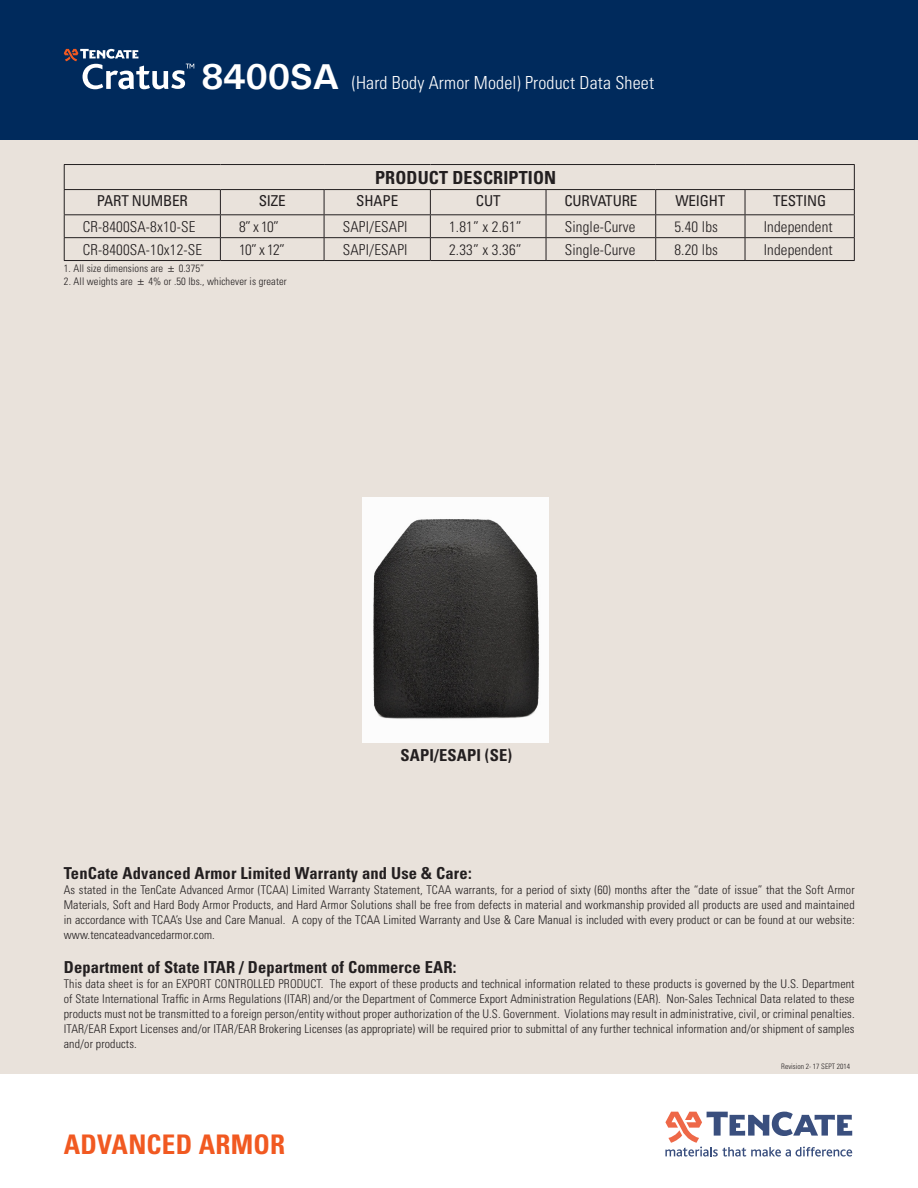
<style>
.page{position:relative;width:918px;height:1188px;background:#fff}
.page>*{position:absolute;margin:0;border:0;box-sizing:border-box;transform-origin:0 0}
.t1{font:700 36px "Univers";letter-spacing:-.01em;color:#fff}
.Hoofdkop{font:700 condensed 27px "Univers LT Std";letter-spacing:.01em;color:#f15921}
.t2{font:300 condensed 18px "Univers LT Std";letter-spacing:.01em;color:#fff}
.t3{font:700 condensed 18px "Univers LT Std";letter-spacing:.01em;color:#231f20}
.t4{font:700 condensed 16.5px "Univers LT Std";letter-spacing:.01em;color:#231f20}
.t5{font:300 condensed 15px "Univers LT Std";letter-spacing:.01em;color:#231f20}
.t6{font:condensed 15px "Univers LT Std";letter-spacing:-.01em;color:#231f20}
.t7{font:300 condensed 12px/15px "Univers LT Std";letter-spacing:.01em;color:#231f20;text-align:justify}
.t8{font:300 condensed 10.5px "Univers LT Std";letter-spacing:.01em;color:#231f20}
.t9{font:300 condensed 7.5px "Univers LT Std";color:#231f20}
.s1{font-family:"Univers";font-weight:500;font-stretch:normal}
</style>
<div class="page">
<div style="left:0;top:0;width:918px;height:140px;background:#002a5c"></div>
<div style="left:0;top:140px;width:918px;height:934px;background:#e9e2db"></div>
<hr style="left:64px;top:164px;width:156px;height:1px;background:#231f20">
<hr style="left:220px;top:164px;width:104px;height:1px;background:#231f20">
<hr style="left:324px;top:164px;width:106px;height:1px;background:#231f20">
<hr style="left:430px;top:164px;width:116px;height:1px;background:#231f20">
<hr style="left:546px;top:164px;width:110px;height:1px;background:#231f20">
<hr style="left:656px;top:164px;width:89px;height:1px;background:#231f20">
<hr style="left:745px;top:164px;width:110px;height:1px;background:#231f20">
<hr style="left:64px;top:189px;width:156px;height:1px;background:#231f20">
<hr style="left:220px;top:189px;width:104px;height:1px;background:#231f20">
<hr style="left:324px;top:189px;width:106px;height:1px;background:#231f20">
<hr style="left:430px;top:189px;width:116px;height:1px;background:#231f20">
<hr style="left:546px;top:189px;width:110px;height:1px;background:#231f20">
<hr style="left:656px;top:189px;width:89px;height:1px;background:#231f20">
<hr style="left:745px;top:189px;width:110px;height:1px;background:#231f20">
<hr style="left:64px;top:214px;width:156px;height:1px;background:#231f20">
<hr style="left:220px;top:214px;width:104px;height:1px;background:#231f20">
<hr style="left:324px;top:214px;width:106px;height:1px;background:#231f20">
<hr style="left:430px;top:214px;width:116px;height:1px;background:#231f20">
<hr style="left:546px;top:214px;width:110px;height:1px;background:#231f20">
<hr style="left:656px;top:214px;width:89px;height:1px;background:#231f20">
<hr style="left:745px;top:214px;width:110px;height:1px;background:#231f20">
<hr style="left:64px;top:237px;width:156px;height:1px;background:#231f20">
<svg style="left:64px;top:165px;width:1px;height:95px"></svg>
<hr style="left:220px;top:237px;width:104px;height:1px;background:#231f20">
<svg style="left:220px;top:190px;width:1px;height:70px"></svg>
<hr style="left:324px;top:237px;width:106px;height:1px;background:#231f20">
<svg style="left:324px;top:190px;width:1px;height:70px"></svg>
<hr style="left:430px;top:237px;width:116px;height:1px;background:#231f20">
<svg style="left:430px;top:190px;width:1px;height:70px"></svg>
<hr style="left:546px;top:237px;width:110px;height:1px;background:#231f20">
<svg style="left:546px;top:190px;width:1px;height:70px"></svg>
<hr style="left:656px;top:237px;width:89px;height:1px;background:#231f20">
<svg style="left:655px;top:190px;width:1px;height:70px"></svg>
<hr style="left:745px;top:237px;width:110px;height:1px;background:#231f20">
<svg style="left:745px;top:190px;width:1px;height:70px"></svg>
<svg style="left:854px;top:165px;width:1px;height:95px"></svg>
<hr style="left:64px;top:260px;width:156px;height:1px;background:#231f20">
<hr style="left:220px;top:260px;width:104px;height:1px;background:#231f20">
<hr style="left:324px;top:260px;width:106px;height:1px;background:#231f20">
<hr style="left:430px;top:260px;width:116px;height:1px;background:#231f20">
<hr style="left:546px;top:260px;width:110px;height:1px;background:#231f20">
<hr style="left:656px;top:260px;width:89px;height:1px;background:#231f20">
<hr style="left:745px;top:260px;width:110px;height:1px;background:#231f20">
<svg style="left:665px;top:1112px;width:187px;height:45px"></svg>
<svg style="left:64px;top:49px;width:130px;height:40px"></svg>
<img style="left:363px;top:498px;width:186px;height:244px">
<p class="t1" style="left:201px;top:54px;width:140px">8400SA</p>
<p class="t2" style="left:352px;top:72px;width:304px">(Hard Body Armor Model) Product Data Sheet</p>
<p class="t3" style="left:375px;top:166px;width:183px">PRODUCT DESCRIPTION</p>
<p class="t6" style="left:97px;top:192px;width:93px">PART NUMBER</p>
<p class="t6" style="left:259px;top:192px;width:29px">SIZE</p>
<p class="t6" style="left:356px;top:192px;width:43px">SHAPE</p>
<p class="t6" style="left:476px;top:192px;width:26px">CUT</p>
<p class="t6" style="left:564px;top:192px;width:74px">CURVATURE</p>
<p class="t6" style="left:675px;top:192px;width:52px">WEIGHT</p>
<p class="t6" style="left:773px;top:192px;width:55px">TESTING</p>
<p class="t5" style="left:83px;top:217px;width:114px">CR-8400SA-8x10-SE</p>
<p class="t5" style="left:239px;top:217px;width:41px">8” x 10”</p>
<p class="t5" style="left:343px;top:217px;width:66px">SAPI/ESAPI</p>
<p class="t5" style="left:449px;top:217px;width:74px">1.81” x 2.61”</p>
<p class="t5" style="left:565px;top:217px;width:72px">Single-Curve</p>
<p class="t5" style="left:674px;top:217px;width:45px">5.40 lbs</p>
<p class="t5" style="left:764px;top:217px;width:70px">Independent</p>
<p class="t5" style="left:83px;top:240px;width:121px">CR-8400SA-10x12-SE</p>
<p class="t5" style="left:239px;top:240px;width:48px">10” x 12”</p>
<p class="t5" style="left:343px;top:240px;width:66px">SAPI/ESAPI</p>
<p class="t5" style="left:449px;top:240px;width:74px">2.33” x 3.36”</p>
<p class="t5" style="left:565px;top:240px;width:72px">Single-Curve</p>
<p class="t5" style="left:674px;top:240px;width:45px">8.20 lbs</p>
<p class="t5" style="left:764px;top:240px;width:70px">Independent</p>
<p class="t8" style="left:64px;top:262px;width:142px">1. All size dimensions are <span class="s1">±</span> 0.375”</p>
<p class="t8" style="left:64px;top:275px;width:224px">2. All weights are <span class="s1">±</span> 4% or .50 lbs., whichever is greater</p>
<p class="t4" style="left:401px;top:745px;width:113px">SAPI/ESAPI (SE)</p>
<p class="t4" style="left:64px;top:863px;width:409px">TenCate Advanced Armor Limited Warranty and Use &amp; Care:</p>
<p class="t7" style="left:64px;top:883px;width:792px">As stated in the TenCate Advanced Armor (TCAA) Limited Warranty Statement, TCAA warrants, for a period of sixty (60) months after the “date of issue” that the Soft Armor Materials, Soft and Hard Body Armor Products, and Hard Armor Solutions shall be free from defects in material and workmanship provided all products are used and maintained in accordance with TCAA’s Use and Care Manual. A copy of the TCAA Limited Warranty and Use &amp; Care Manual is included with every product or can be found at our website: www.tencateadvancedarmor.com.</p>
<p class="t4" style="left:64px;top:957px;width:394px">Department of State ITAR / Department of Commerce EAR:</p>
<p class="t7" style="left:64px;top:976px;width:792px">This data sheet is for an EXPORT CONTROLLED PRODUCT. The export of these products and technical information related to these products is governed by the U.S. Department of State International Traffic in Arms Regulations (ITAR) and/or the Department of Commerce Export Administration Regulations (EAR). Non-Sales Technical Data related to these products must not be transmitted to a foreign person/entity without proper authorization of the U.S. Government. Violations may result in administrative, civil, or criminal penalties.<br>ITAR/EAR Export Licenses and/or ITAR/EAR Brokering Licenses (as appropriate) will be required prior to submittal of any further technical information and/or shipment of samples and/or products.</p>
<p class="Hoofdkop" style="left:64px;top:1128px;width:223px">ADVANCED ARMOR</p>
<p class="t9" style="left:781px;top:1062px;width:70px">Revision 2- 17 SEPT 2014</p>
</div>
